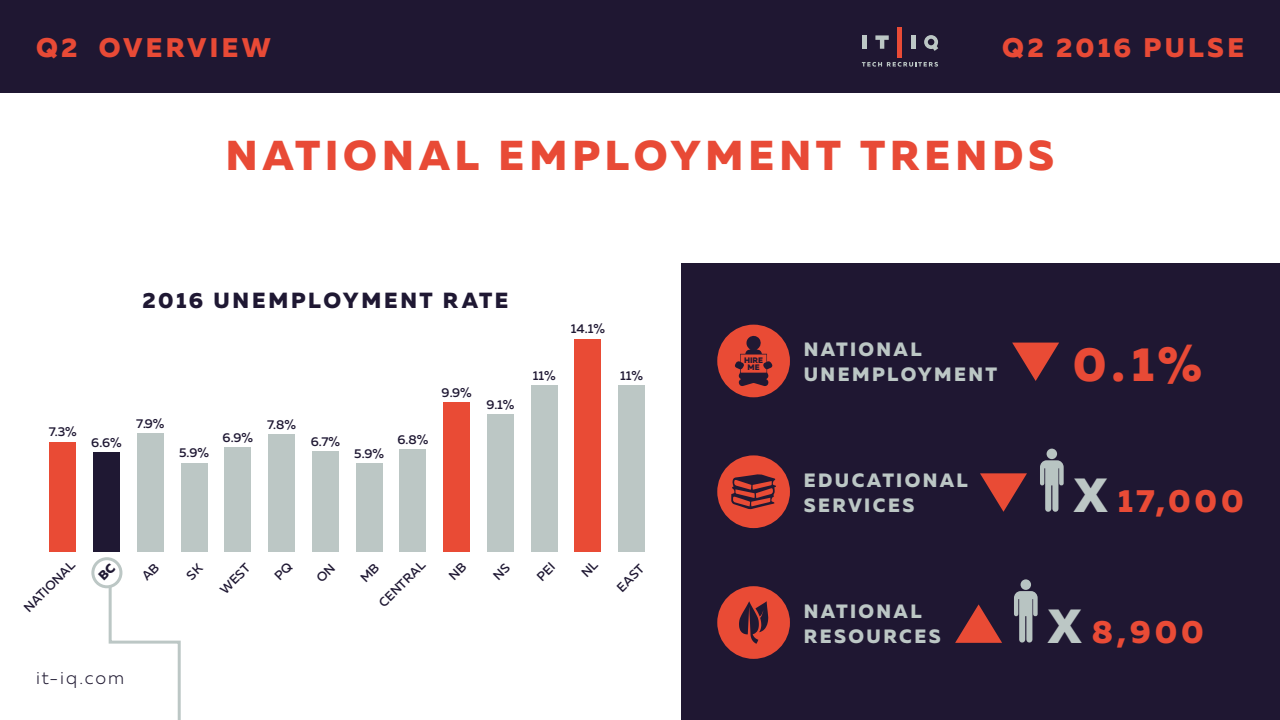
<style>
.page{position:relative;width:1280px;height:720px;background:#fff}
.page>*{position:absolute;margin:0;border:0;box-sizing:border-box;transform-origin:0 0}
.Header_Descriptor{font:800 47.9px "Muller";color:#e84a36}
.Header_Descriptor-2{font:800 47.9px "Muller";color:#bcc7c5}
.t1{font:800 41.8px "Muller";letter-spacing:.115em;color:#e84a36}
.Header_Descriptor-3{font:800 32px "Muller";letter-spacing:.12em;color:#e94b36}
.t2{font:800 26.9px "Muller";letter-spacing:.12em;color:#e84a36}
.t3{font:800 21.9px "Muller";letter-spacing:.115em;color:#1f1833}
.Header_Descriptor-4{font:800 19.3px/25px "Muller";letter-spacing:.125em;color:#bcc7c5}
.t4{font:300 18px "Muller";letter-spacing:.11em;color:#221c34}
.t5{font:500 12.8px "Muller";color:#1f1833}
.t6{font:800 8px/6.9px "Muller";color:#201933;text-align:center}
</style>
<div class="page">
<div style="left:0;top:0;width:1280px;height:93px;background:#1f1732"></div>
<div style="left:681px;top:264px;width:599px;height:456px;background:#1f1732"></div>
<hr style="left:898px;top:27px;width:4px;height:31px;background:#e94b36">
<div style="left:862px;top:35px;width:5px;height:14px;background:#bcc7c5"></div>
<hr style="left:911px;top:35px;width:4px;height:14px;background:#bcc7c5">
<svg style="left:875px;top:35px;width:14px;height:14px"></svg>
<svg style="left:862px;top:62px;width:76px;height:5px"></svg>
<svg style="left:924px;top:35px;width:14px;height:16px"></svg>
<div style="left:50px;top:442px;width:26px;height:110px;background:#e94b35"></div>
<div style="left:93px;top:453px;width:27px;height:99px;background:#1f1833"></div>
<div style="left:137px;top:433px;width:26px;height:119px;background:#bcc7c5"></div>
<div style="left:181px;top:463px;width:26px;height:89px;background:#bcc7c5"></div>
<div style="left:225px;top:447px;width:26px;height:105px;background:#bcc7c5"></div>
<div style="left:269px;top:434px;width:26px;height:118px;background:#bcc7c5"></div>
<div style="left:312px;top:451px;width:26px;height:101px;background:#bcc7c5"></div>
<div style="left:356px;top:463px;width:26px;height:89px;background:#bcc7c5"></div>
<div style="left:400px;top:449px;width:26px;height:103px;background:#bcc7c5"></div>
<div style="left:444px;top:402px;width:26px;height:150px;background:#e94b35"></div>
<div style="left:487px;top:414px;width:27px;height:138px;background:#bcc7c5"></div>
<div style="left:531px;top:386px;width:26px;height:166px;background:#bcc7c5"></div>
<div style="left:575px;top:339px;width:26px;height:213px;background:#e94b35"></div>
<div style="left:619px;top:386px;width:26px;height:166px;background:#bcc7c5"></div>
<div style="left:91px;top:557px;width:31px;height:31px;border:3px solid #bcc7c5;border-radius:50%"></div>
<div style="left:717px;top:586px;width:73px;height:73px;background:#e94b35;border-radius:50%"></div>
<svg style="left:739px;top:601px;width:29px;height:43px"></svg>
<div style="left:1021px;top:579px;width:10px;height:11px;background:#b8c4c2;border-radius:50%"></div>
<svg style="left:1014px;top:591px;width:24px;height:52px"></svg>
<svg style="left:955px;top:604px;width:47px;height:39px"></svg>
<div style="left:717px;top:455px;width:73px;height:73px;background:#e94b35;border-radius:50%"></div>
<svg style="left:731px;top:474px;width:45px;height:35px"></svg>
<div style="left:1047px;top:449px;width:10px;height:10px;background:#b8c4c2;border-radius:50%"></div>
<svg style="left:1040px;top:460px;width:24px;height:52px"></svg>
<svg style="left:980px;top:473px;width:47px;height:39px"></svg>
<div style="left:717px;top:325px;width:73px;height:72px;background:#e94b35;border-radius:50%"></div>
<svg style="left:735px;top:335px;width:37px;height:51px"></svg>
<svg style="left:1012px;top:343px;width:47px;height:38px"></svg>
<svg style="left:98px;top:562px;width:83px;height:158px"></svg>
<p class="t2" style="left:36px;top:31px;width:236px">Q2 OVERVIEW</p>
<p class="t2" style="left:1002px;top:31px;width:243px">Q2 2016 PULSE</p>
<p class="t1" style="left:226px;top:129px;width:830px">NATIONAL EMPLOYMENT TRENDS</p>
<p class="t3" style="left:142px;top:286px;width:368px">2016 UNEMPLOYMENT RATE</p>
<p class="t5" style="left:49px;top:424px;width:30px">7.3%</p>
<p class="t5" style="left:91px;top:435px;width:32px">6.6%</p>
<p class="t5" style="left:136px;top:415px;width:30px">7.9%</p>
<p class="t5" style="left:267px;top:417px;width:30px">7.8%</p>
<p class="t5" style="left:223px;top:429px;width:32px">6.9%</p>
<p class="t5" style="left:311px;top:433px;width:31px">6.7%</p>
<p class="t5" style="left:397px;top:432px;width:32px">6.8%</p>
<p class="t5" style="left:179px;top:445px;width:31px">5.9%</p>
<p class="t5" style="left:354px;top:445px;width:31px">5.9%</p>
<p class="t5" style="left:442px;top:385px;width:32px">9.9%</p>
<p class="t5" style="left:486px;top:397px;width:29px">9.1%</p>
<p class="t5" style="left:571px;top:321px;width:36px">14.1%</p>
<p class="t5" style="left:533px;top:368px;width:24px">11%</p>
<p class="t5" style="left:620px;top:368px;width:24px">11%</p>
<p class="t5" style="left:375px;top:599px;width:61px;rotate:-45deg">CENTRAL</p>
<p class="t5" style="left:20px;top:604px;width:68px;rotate:-45deg">NATIONAL</p>
<p class="t5" style="left:614px;top:584px;width:34px;rotate:-45deg">EAST</p>
<p class="t5" style="left:217px;top:586px;width:38px;rotate:-45deg">WEST</p>
<p class="t4" style="left:36px;top:667px;width:90px">it-iq.com</p>
<p class="t6" style="left:744px;top:357px;width:21px">HIRE<br>ME</p>
<p class="Header_Descriptor-4" style="left:804px;top:337px;width:119px">NATIONAL</p>
<p class="Header_Descriptor-4" style="left:804px;top:362px;width:195px">UNEMPLOYMENT</p>
<p class="Header_Descriptor" style="left:1073px;top:334px;width:131px">0.1%</p>
<p class="Header_Descriptor-4" style="left:804px;top:468px;width:166px">EDUCATIONAL<br>SERVICES</p>
<p class="Header_Descriptor-2" style="left:1074px;top:465px;width:35px">X</p>
<p class="Header_Descriptor-3" style="left:1118px;top:480px;width:127px">17,000</p>
<p class="Header_Descriptor-4" style="left:804px;top:598px;width:119px">NATIONAL</p>
<p class="Header_Descriptor-4" style="left:804px;top:623px;width:139px">RESOURCES</p>
<p class="Header_Descriptor-2" style="left:1048px;top:596px;width:35px">X</p>
<p class="Header_Descriptor-3" style="left:1092px;top:611px;width:113px">8,900</p>
</div>
